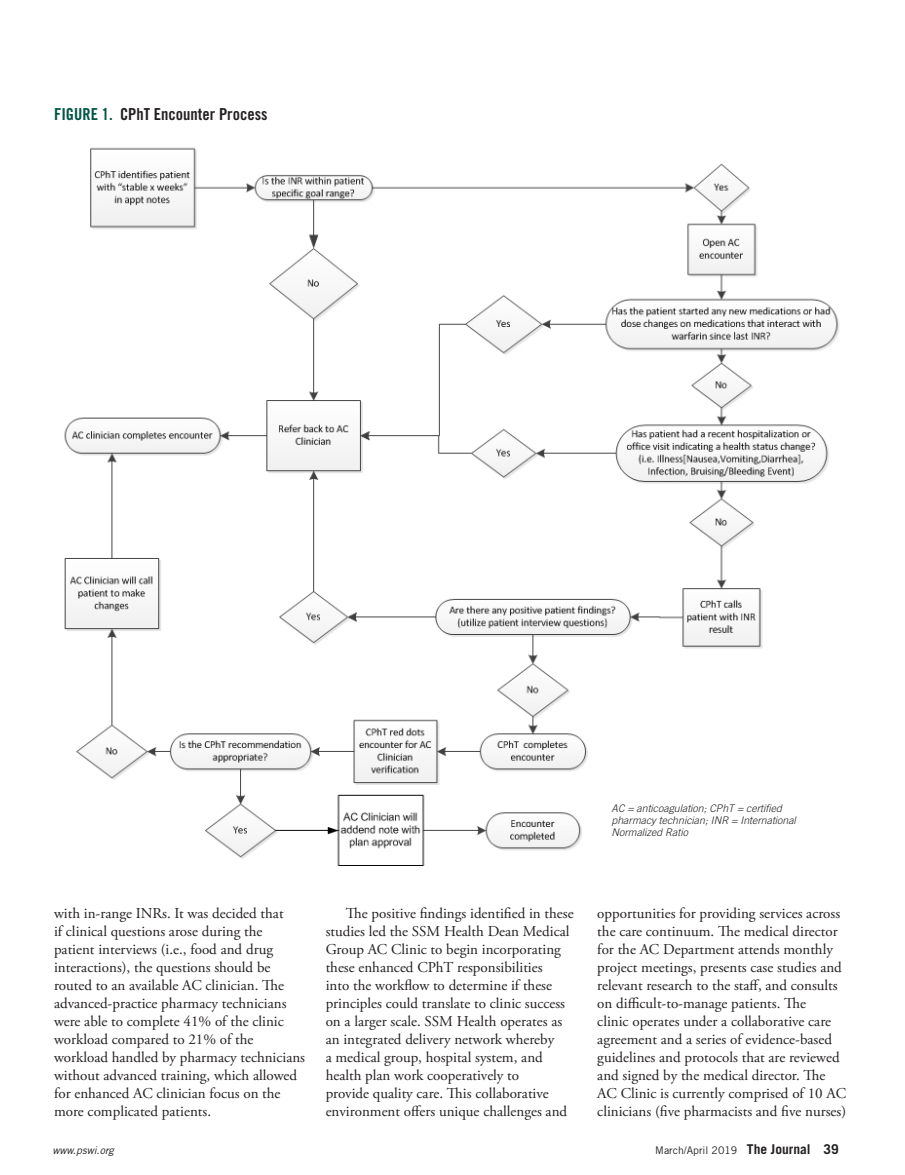
<style>
.page{position:relative;width:905px;height:1175px;background:#fff}
.page>*{position:absolute;margin:0;border:0;box-sizing:border-box;transform-origin:0 0}
.Table_Head{font:16.5px "Trade Gothic LT Std Bd Cn 20";color:#231f20}
.Body_10_12{font:15px/18px "Adobe Garamond Pro";color:#231f20}
.Tabel_reference{font:italic 300 10.5px/12px "Trade Gothic LT Std";color:#231f20}
.t1{font:10.5px "Trade Gothic LT Std";color:#231f20}
.t2{font:italic 10.5px "Trade Gothic LT Std";color:#231f20}
.s1{color:#054}
.s2{font-weight:700;font-size:13.5px}
</style>
<div class="page">
<img style="left:64px;top:147px;width:775px;height:719px">
<p class="Table_Head" style="left:54px;top:104px;width:215px"><span class="s1">FIGURE 1.</span> CPhT Encounter Process</p>
<p class="Tabel_reference" style="left:611px;top:802px;width:186px">AC = anticoagulation; CPhT = certified pharmacy technician; INR = International<br>Normalized Ratio</p>
<p class="Body_10_12" style="left:54px;top:905px;width:252px">with in-range INRs. It was decided that<br>if clinical questions arose during the patient interviews (i.e., food and drug interactions), the questions should be routed to an available AC clinician. The advanced-practice pharmacy technicians were able to complete 41% of the clinic workload compared to 21% of the workload handled by pharmacy technicians without advanced training, which allowed for enhanced AC clinician focus on the more complicated patients.</p>
<p class="Body_10_12" style="left:326px;top:905px;width:249px;text-indent:20px">The positive findings identified in these studies led the SSM Health Dean Medical Group AC Clinic to begin incorporating these enhanced CPhT responsibilities<br>into the workflow to determine if these principles could translate to clinic success on a larger scale. SSM Health operates as an integrated delivery network whereby<br>a medical group, hospital system, and health plan work cooperatively to<br>provide quality care. This collaborative environment offers unique challenges and</p>
<p class="Body_10_12" style="left:597px;top:905px;width:250px">opportunities for providing services across the care continuum. The medical director for the AC Department attends monthly project meetings, presents case studies and relevant research to the staff, and consults on difficult-to-manage patients. The<br>clinic operates under a collaborative care agreement and a series of evidence-based guidelines and protocols that are reviewed and signed by the medical director. The AC Clinic is currently comprised of 10 AC clinicians (five pharmacists and five nurses)</p>
<p class="t2" style="left:52px;top:1144px;width:63px">www.pswi.org</p>
<p class="t1" style="left:655px;top:1144px;width:185px">March/April 2019 <span class="s2">The Journal 39</span></p>
</div>
